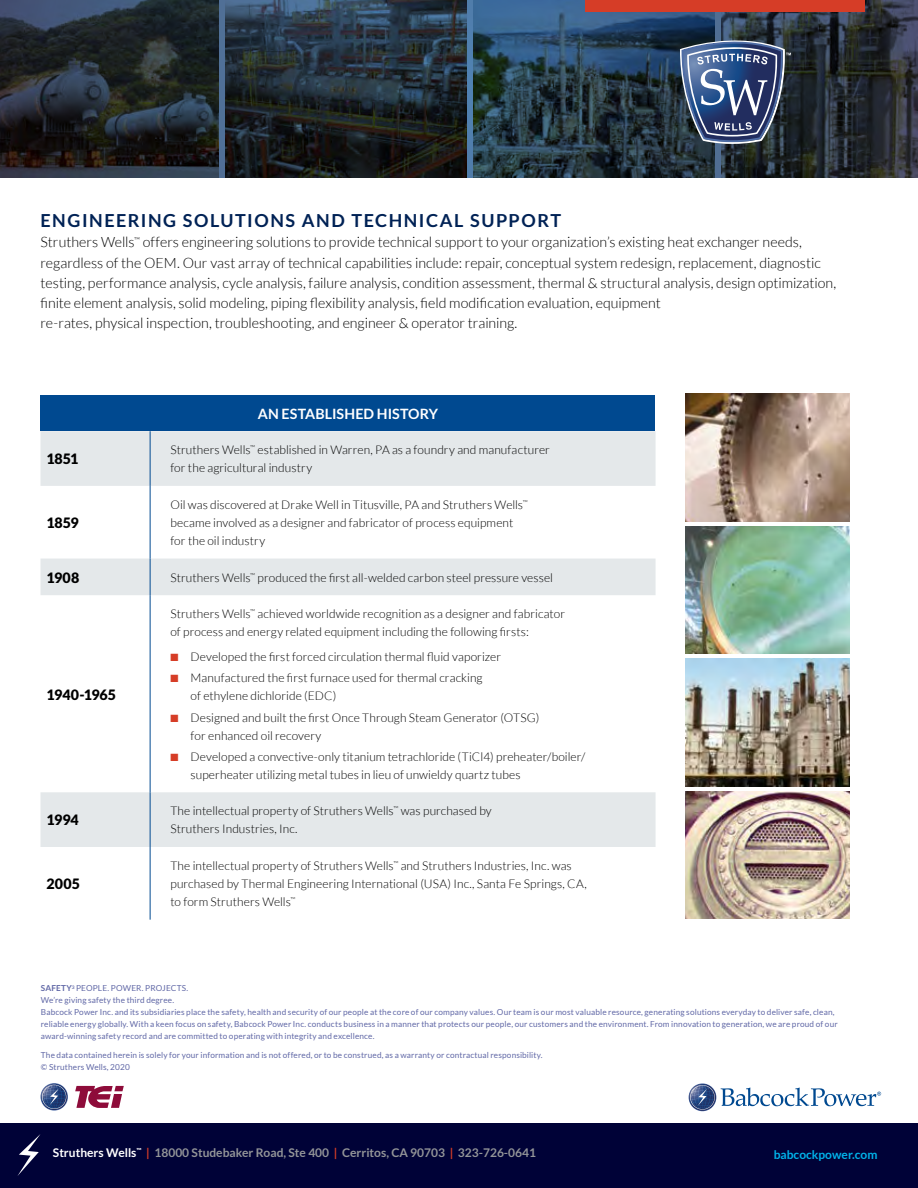
<style>
.page{position:relative;width:918px;height:1188px;background:#fff}
.page>*{position:absolute;margin:0;border:0;box-sizing:border-box;transform-origin:0 0}
.t1{font:700 18px "Lato";letter-spacing:.085em;color:#025}
.t2{font:300 14.25px/20.2px "Lato";letter-spacing:-.005em;color:#000}
.t3{font:900 14.25px "Lato";letter-spacing:-.005em;color:#000}
.t4{font:700 14.25px "Lato";letter-spacing:.005em;color:#fff}
.t5{font:300 12px/18px "Lato";letter-spacing:.005em;color:#000}
.t6{font:700 12px "Lato";color:#939598}
.t7{font:700 12px "Lato";color:#00b3ea}
.t8{font:8.25px/12px "Lato";letter-spacing:.015em;color:#6269a7}
.s1{color:#d63d27}
.s2{font-weight:700}
.s3{color:#fff}
</style>
<div class="page">
<img style="left:686px;top:791px;width:164px;height:128px">
<img style="left:686px;top:659px;width:164px;height:127px">
<img style="left:686px;top:526px;width:164px;height:128px">
<img style="left:686px;top:394px;width:164px;height:127px">
<div style="left:41px;top:396px;width:614px;height:35px;background:#004990"></div>
<svg style="left:40px;top:431px;width:616px;height:416px"></svg>
<hr style="left:150px;top:431px;width:1px;height:55px;background:#004990">
<hr style="left:150px;top:486px;width:1px;height:73px;background:#004990">
<hr style="left:150px;top:559px;width:1px;height:36px;background:#004990">
<hr style="left:150px;top:595px;width:1px;height:197px;background:#004990">
<hr style="left:150px;top:792px;width:1px;height:55px;background:#004990">
<hr style="left:150px;top:847px;width:1px;height:73px;background:#004990">
<svg style="left:0;top:0;width:918px;height:177px;background:#25313b"></svg>
<svg style="left:689px;top:1084px;width:192px;height:27px"></svg>
<div style="left:0;top:1123px;width:918px;height:65px;background:#000237"></div>
<svg style="left:17px;top:1134px;width:23px;height:42px"></svg>
<div style="left:585px;top:0;width:280px;height:12px;background:#d63d27"></div>
<svg style="left:40px;top:1083px;width:28px;height:28px"></svg>
<svg style="left:41px;top:1084px;width:26px;height:26px"></svg>
<svg style="left:75px;top:1086px;width:49px;height:22px"></svg>
<svg style="left:680px;top:40px;width:111px;height:105px;background:#516283"></svg>
<h1 class="t1" style="left:40px;top:210px;width:522px">ENGINEERING SOLUTIONS AND TECHNICAL SUPPORT</h1>
<p class="t2" style="left:40px;top:232px;width:797px">Struthers Wells<sup>™</sup> offers engineering solutions to provide technical support to your organization’s existing heat exchanger needs, regardless of the OEM. Our vast array of technical capabilities include: repair, conceptual system redesign, replacement, diagnostic testing, performance analysis, cycle analysis, failure analysis, condition assessment, thermal &amp; structural analysis, design optimization, finite element analysis, solid modeling, piping flexibility analysis, field modification evaluation, equipment<br>re-rates, physical inspection, troubleshooting, and engineer &amp; operator training.</p>
<p class="t4" style="left:258px;top:406px;width:182px">AN ESTABLISHED HISTORY</p>
<p class="t3" style="left:46px;top:451px;width:34px">1851</p>
<p class="t5" style="left:170px;top:441px;width:381px">Struthers Wells<sup>™</sup> established in Warren, PA as a foundry and manufacturer for the agricultural industry</p>
<p class="t3" style="left:46px;top:514px;width:34px">1859</p>
<p class="t5" style="left:170px;top:496px;width:359px">Oil was discovered at Drake Well in Titusville, PA and Struthers Wells<sup>™ </sup>became involved as a designer and fabricator of process equipment for the oil industry</p>
<p class="t3" style="left:46px;top:569px;width:34px">1908</p>
<p class="t5" style="left:170px;top:568px;width:384px">Struthers Wells<sup>™</sup> produced the first all-welded carbon steel pressure vessel</p>
<p class="t3" style="left:46px;top:686px;width:71px">1940-1965</p>
<p class="t5" style="left:170px;top:605px;width:396px">Struthers Wells<sup>™</sup> achieved worldwide recognition as a designer and fabricator of process and energy related equipment including the following firsts:</p>
<p class="t5" style="left:170px;top:648px;width:332px"><span class="s1">■</span> Developed the first forced circulation thermal fluid vaporizer</p>
<p class="t5" style="left:191px;top:669px;width:294px;text-indent:-20px"><span class="s1">■</span> Manufactured the first furnace used for thermal cracking of ethylene dichloride (EDC)</p>
<p class="t5" style="left:191px;top:708px;width:350px;text-indent:-20px"><span class="s1">■</span> Designed and built the first Once Through Steam Generator (OTSG) for enhanced oil recovery</p>
<p class="t5" style="left:191px;top:748px;width:396px;text-indent:-20px"><span class="s1">■</span> Developed a convective-only titanium tetrachloride (TiCl4) preheater/boiler/ superheater utilizing metal tubes in lieu of unwieldy quartz tubes</p>
<p class="t3" style="left:46px;top:812px;width:34px">1994</p>
<p class="t5" style="left:170px;top:802px;width:323px">The intellectual property of Struthers Wells<sup>™</sup> was purchased by<br>Struthers Industries, Inc.</p>
<p class="t3" style="left:46px;top:875px;width:35px">2005</p>
<p class="t5" style="left:170px;top:857px;width:418px">The intellectual property of Struthers Wells<sup>™</sup> and Struthers Industries, Inc. was purchased by Thermal Engineering International (USA) Inc., Santa Fe Springs, CA, to form Struthers Wells<sup>™</sup></p>
<p class="t8" style="left:41px;top:982px;width:798px"><span class="s2">SAFETY</span><sup>3</sup> PEOPLE. POWER. PROJECTS.<br>We’re giving safety the third degree.<br>Babcock Power Inc. and its subsidiaries place the safety, health and security of our people at the core of our company values. Our team is our most valuable resource, generating solutions everyday to deliver safe, clean, reliable energy globally. With a keen focus on safety, Babcock Power Inc. conducts business in a manner that protects our people, our customers and the environment. From innovation to generation, we are proud of our award-winning safety record and are committed to operating with integrity and excellence.</p>
<p class="t8" style="left:41px;top:1049px;width:503px">The data contained herein is solely for your information and is not offered, or to be construed, as a warranty or contractual responsibility. © Struthers Wells, 2020</p>
<p class="t6" style="left:53px;top:1146px;width:485px"><span class="s3">Struthers Wells</span><sup>™</sup> <span class="s1">|</span> 18000 Studebaker Road, Ste 400 <span class="s1">|</span> Cerritos, CA 90703 <span class="s1">|</span> 323-726-0641</p>
<p class="t7" style="left:774px;top:1148px;width:105px">babcockpower.com</p>
</div>
